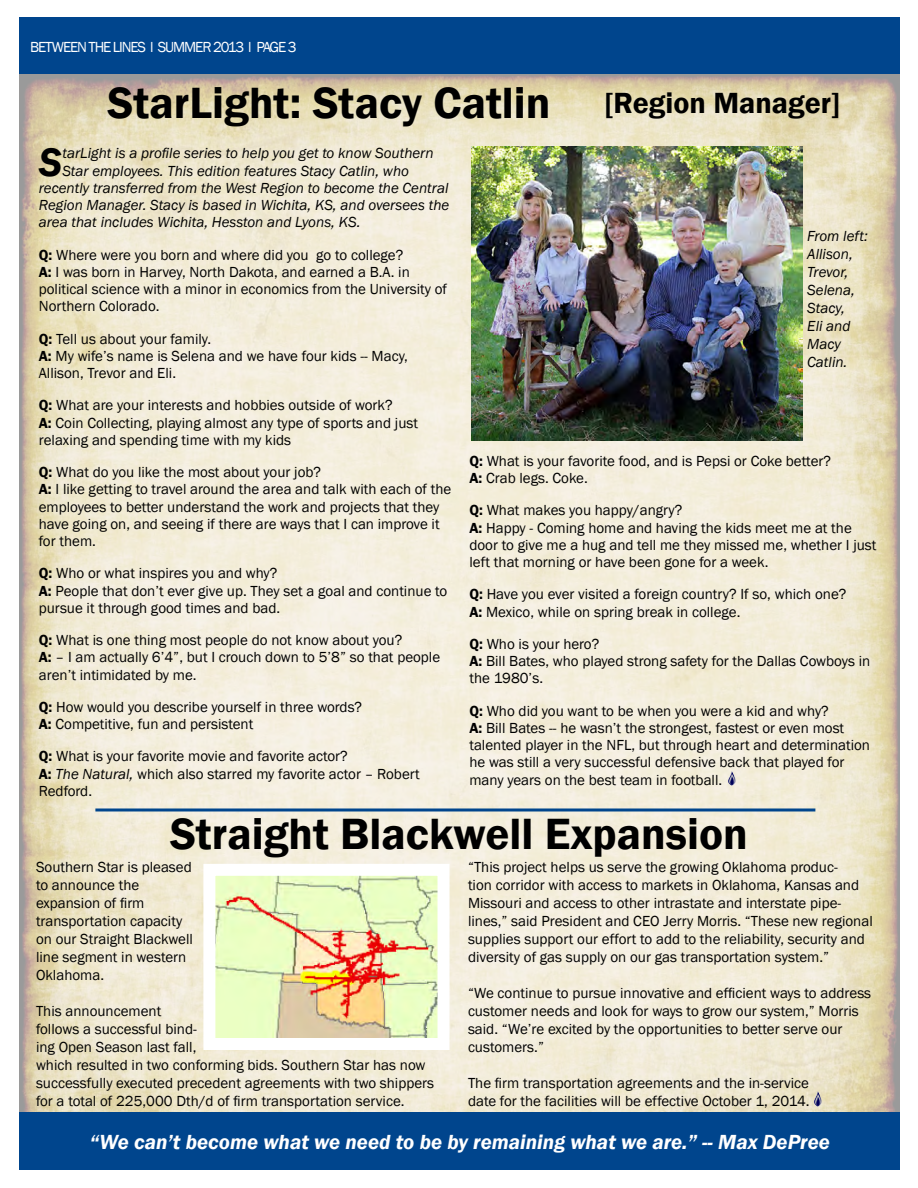
<style>
.page{position:relative;width:918px;height:1188px;background:#fff}
.page>*{position:absolute;margin:0;border:0;box-sizing:border-box;transform-origin:0 0}
.t1{font:600 45px "Franklin Gothic";color:#000}
.t2{font:italic 600 40.95px "Franklin Gothic";color:#000}
.t3{font:600 30px "Franklin Gothic";color:#000}
.t4{font:italic 600 21px "Franklin Gothic";color:#fff}
.t5{font:15px/17.2px "Franklin Gothic";color:#000}
.t6{font:italic 15px/18px "Franklin Gothic";color:#000}
.t7{font:15px "Franklin Gothic";letter-spacing:-.075em;color:#fff}
.s1{font-weight:600}
.s2{font-style:italic}
</style>
<div class="page">
<img style="left:20px;top:74px;width:880px;height:1038px">
<div style="left:20px;top:17px;width:880px;height:56px;background:#00458d"></div>
<hr style="left:95px;top:808px;width:720px;height:3px;background:#00458d">
<img style="left:813px;top:1091px;width:9px;height:15px">
<img style="left:728px;top:770px;width:8px;height:16px">
<div style="left:20px;top:1112px;width:880px;height:58px;background:#00458d"></div>
<img style="left:216px;top:877px;width:221px;height:160px">
<div style="left:203px;top:864px;width:247px;height:186px;border:12px solid #fff"></div>
<img style="left:471px;top:147px;width:331px;height:293px">
<p class="t7" style="left:30px;top:37px;width:268px">BETWEEN THE LINES l SUMMER 2013 l PAGE 3</p>
<h1 class="t1" style="left:108px;top:75px;width:444px">StarLight: Stacy Catlin</h1>
<h3 class="t3" style="left:605px;top:85px;width:237px">[Region Manager]</h3>
<h2 class="t2" style="left:39px;top:136px;width:25px">S</h2>
<p class="t6" style="left:62px;top:145px;width:373px">tarLight is a profile series to help you get to know Southern</p>
<p class="t6" style="left:62px;top:162px;width:348px">Star employees. This edition features Stacy Catlin, who</p>
<p class="t6" style="left:39px;top:179px;width:411px">recently transferred from the West Region to become the Central</p>
<p class="t6" style="left:39px;top:196px;width:412px">Region Manager. Stacy is based in Wichita, KS, and oversees the</p>
<p class="t6" style="left:39px;top:214px;width:323px">area that includes Wichita, Hesston and Lyons, KS.</p>
<p class="t5" style="left:39px;top:246px;width:410px"><span class="s1">Q:</span> Where were you born and where did you go to college?<br><span class="s1">A:</span> I was born in Harvey, North Dakota, and earned a B.A. in political science with a minor in economics from the University of Northern Colorado.</p>
<p class="t5" style="left:39px;top:330px;width:371px"><span class="s1">Q:</span> Tell us about your family.<br><span class="s1">A:</span> My wife’s name is Selena and we have four kids -- Macy,<br>Allison, Trevor and Eli.</p>
<p class="t5" style="left:39px;top:397px;width:381px"><span class="s1">Q:</span> What are your interests and hobbies outside of work?<br><span class="s1">A:</span> Coin Collecting, playing almost any type of sports and just relaxing and spending time with my kids</p>
<p class="t5" style="left:39px;top:464px;width:414px"><span class="s1">Q:</span> What do you like the most about your job?<br><span class="s1">A:</span> I like getting to travel around the area and talk with each of the employees to better understand the work and projects that they have going on, and seeing if there are ways that I can improve it for them.</p>
<p class="t5" style="left:39px;top:565px;width:410px"><span class="s1">Q:</span> Who or what inspires you and why?<br><span class="s1">A:</span> People that don’t ever give up. They set a goal and continue to pursue it through good times and bad.</p>
<p class="t5" style="left:39px;top:632px;width:403px"><span class="s1">Q:</span> What is one thing most people do not know about you?<br><span class="s1">A:</span> – I am actually 6’4”, but I crouch down to 5’8” so that people aren’t intimidated by me.</p>
<p class="t5" style="left:39px;top:699px;width:325px"><span class="s1">Q:</span> How would you describe yourself in three words?<br><span class="s1">A:</span> Competitive, fun and persistent</p>
<p class="t5" style="left:39px;top:748px;width:383px"><span class="s1">Q:</span> What is your favorite movie and favorite actor?<br><span class="s1">A:</span> <span class="s2">The Natural,</span> which also starred my favorite actor – Robert<br>Redford.</p>
<p class="t6" style="left:807px;top:227px;width:62px">From left:<br>Allison,<br>Trevor,<br>Selena,<br>Stacy,<br>Eli and<br>Macy<br>Catlin.</p>
<p class="t5" style="left:469px;top:453px;width:363px"><span class="s1">Q:</span> What is your favorite food, and is Pepsi or Coke better?<br><span class="s1">A:</span> Crab legs. Coke.</p>
<p class="t5" style="left:469px;top:502px;width:409px"><span class="s1">Q:</span> What makes you happy/angry?<br><span class="s1">A:</span> Happy - Coming home and having the kids meet me at the door to give me a hug and tell me they missed me, whether I just left that morning or have been gone for a week.</p>
<p class="t5" style="left:469px;top:586px;width:378px"><span class="s1">Q:</span> Have you ever visited a foreign country? If so, which one?<br><span class="s1">A:</span> Mexico, while on spring break in college.</p>
<p class="t5" style="left:469px;top:636px;width:402px"><span class="s1">Q:</span> Who is your hero?<br><span class="s1">A:</span> Bill Bates, who played strong safety for the Dallas Cowboys in the 1980’s.</p>
<p class="t5" style="left:469px;top:702px;width:402px"><span class="s1">Q:</span> Who did you want to be when you were a kid and why?<br><span class="s1">A:</span> Bill Bates -- he wasn’t the strongest, fastest or even most talented player in the NFL, but through heart and determination he was still a very successful defensive back that played for many years on the best team in football.</p>
<h1 class="t1" style="left:170px;top:806px;width:579px">Straight Blackwell Expansion</h1>
<p class="t5" style="left:36px;top:858px;width:159px;line-height:18px">Southern Star is pleased to announce the expansion of firm transportation capacity on our Straight Blackwell line segment in western<br>Oklahoma.</p>
<p class="t5" style="left:36px;top:1002px;width:400px;line-height:18px">This announcement<br>follows a successful bind-<br>ing Open Season last fall,<br>which resulted in two conforming bids. Southern Star has now successfully executed precedent agreements with two shippers for a total of 225,000 Dth/d of firm transportation service.</p>
<p class="t5" style="left:468px;top:858px;width:406px;line-height:18px">“This project helps us serve the growing Oklahoma produc-<br>tion corridor with access to markets in Oklahoma, Kansas and Missouri and access to other intrastate and interstate pipe&shy;lines,” said President and CEO Jerry Morris. “These new regional supplies support our effort to add to the reliability, security and diversity of gas supply on our gas transportation system.”</p>
<p class="t5" style="left:468px;top:984px;width:405px;line-height:18px">“We continue to pursue innovative and efficient ways to address customer needs and look for ways to grow our system,” Morris said. “We’re excited by the opportunities to better serve our customers.”</p>
<p class="t5" style="left:468px;top:1074px;width:343px;line-height:18.6px">The firm transportation agreements and the in-service date for the facilities will be effective October 1, 2014.</p>
<h3 class="t4" style="left:90px;top:1129px;width:741px">“We can’t become what we need to be by remaining what we are.” -- Max DePree</h3>
</div>
